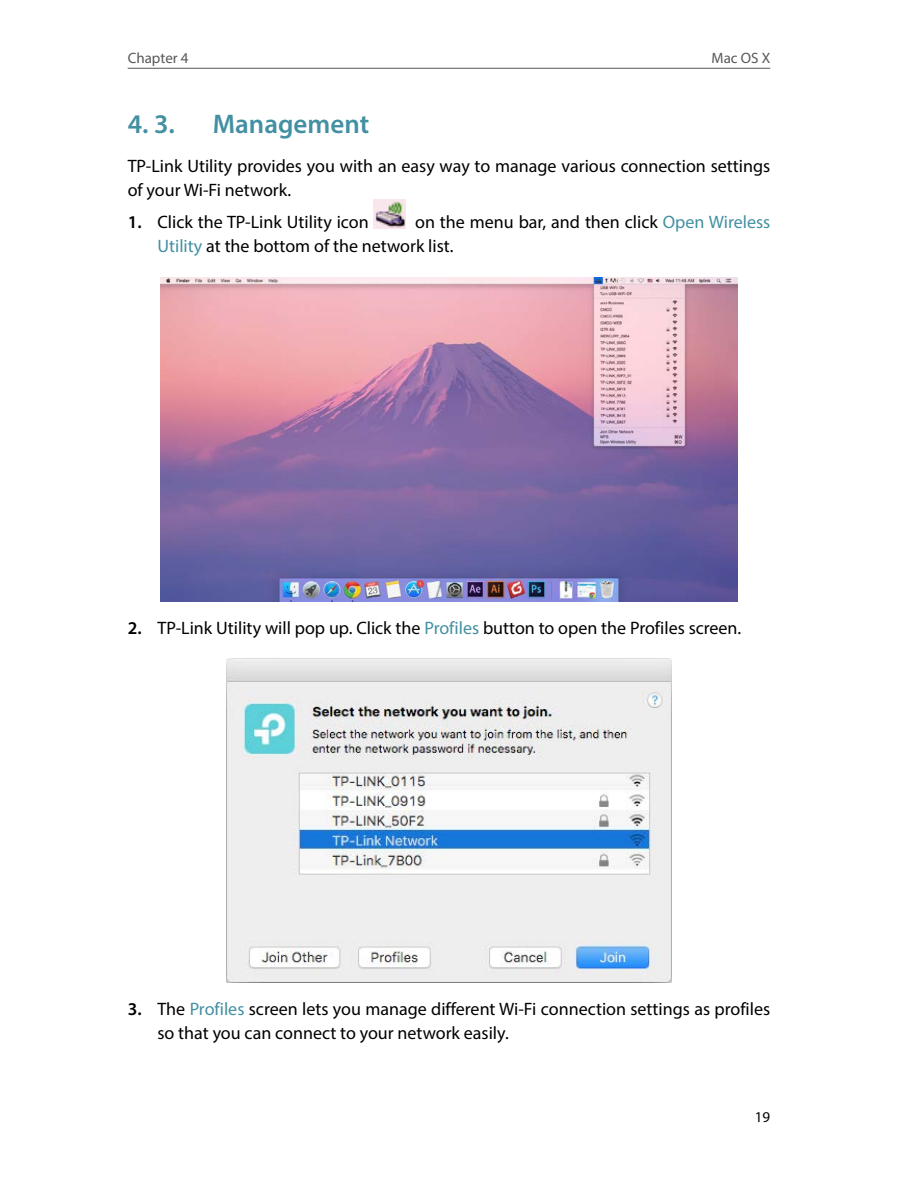
<style>
.page{position:relative;width:898px;height:1187px;background:#fff}
.page>*{position:absolute;margin:0;border:0;box-sizing:border-box;transform-origin:0 0}
.t1{font:600 27px "Myriad Pro";color:#4290a2}
.t2{font:18px/24px "Myriad Pro";color:#000}
.t3{font:15px "Myriad Pro";color:#595757}
.t4{font:15px "Myriad Pro";color:#000}
.s1{font-weight:600}
.s2{color:#4290a2}
</style>
<div class="page">
<hr style="left:128px;top:68px;width:642px;height:1px;background:#595757">
<img style="left:373px;top:200px;width:32px;height:28px">
<img style="left:161px;top:277px;width:576px;height:324px">
<img style="left:226px;top:658px;width:445px;height:324px">
<p class="t3" style="left:128px;top:48px;width:62px">Chapter 4</p>
<p class="t3" style="left:711px;top:48px;width:60px">Mac OS X</p>
<h1 class="t1" style="left:128px;top:107px;width:45px">4. 3.</h1>
<h1 class="t1" style="left:213px;top:107px;width:158px">Management</h1>
<p class="t2" style="left:128px;top:153px;width:643px">TP-Link Utility provides you with an easy way to manage various connection settings of your Wi-Fi network.</p>
<p class="t2" style="left:128px;top:210px;width:242px"><span class="s1">1.</span> Click the TP-Link Utility icon</p>
<p class="t2" style="left:157px;top:210px;width:614px;text-indent:257px">on the menu bar, and then click <span class="s2">Open Wireless<br>Utility</span> at the bottom of the network list.</p>
<p class="t2" style="left:128px;top:615px;width:615px"><span class="s1">2.</span> TP-Link Utility will pop up. Click the <span class="s2">Profiles</span> button to open the Profiles screen.</p>
<p class="t2" style="left:157px;top:996px;width:614px;text-indent:-30px"><span class="s1">3.</span> The <span class="s2">Profiles</span> screen lets you manage different Wi-Fi connection settings as profiles so that you can connect to your network easily.</p>
<p class="t4" style="left:754px;top:1107px;width:17px">19</p>
</div>
